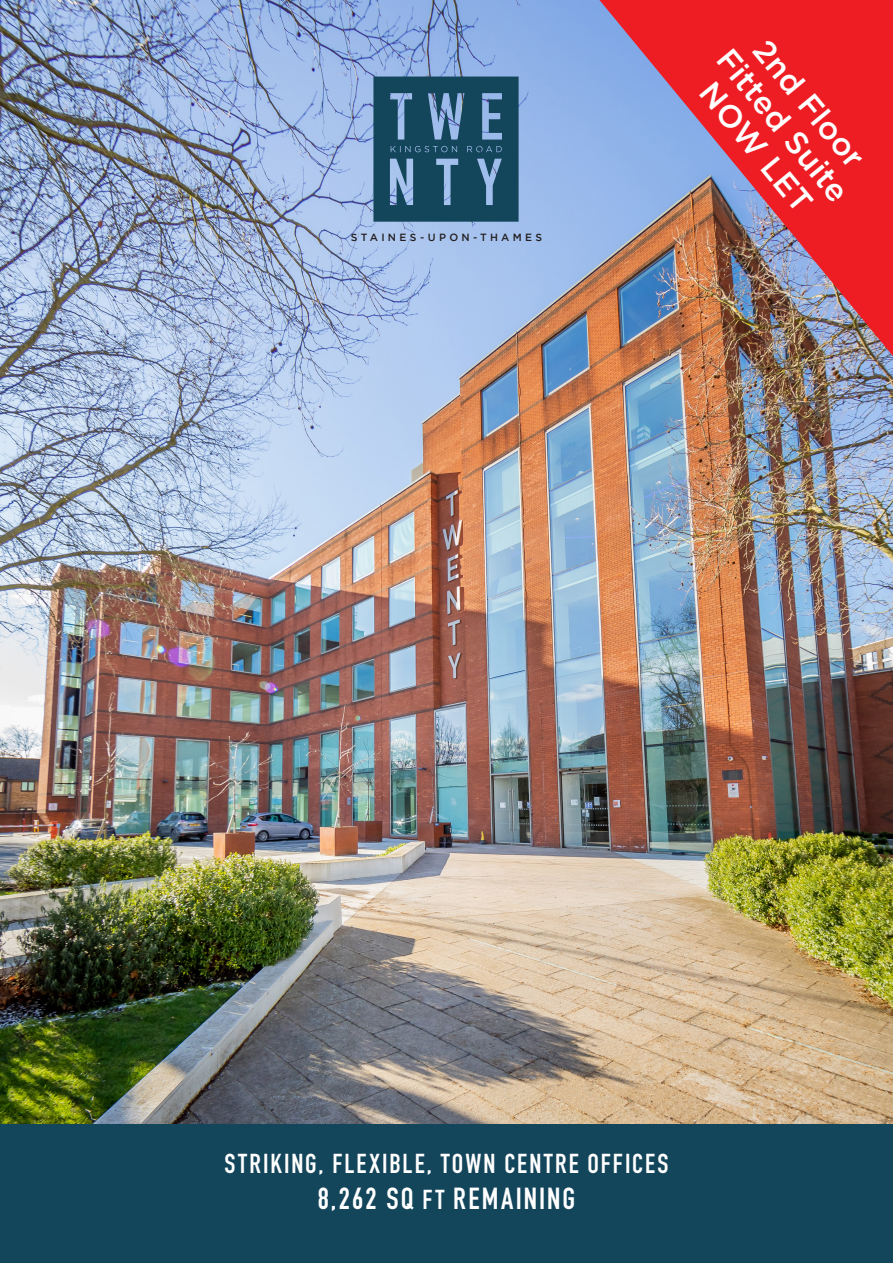
<style>
.page{position:relative;width:893px;height:1263px;background:#fff}
.page>*{position:absolute;margin:0;border:0;box-sizing:border-box;transform-origin:0 0}
.t1{font:500 31.5px "Gotham";color:#fff}
.t2{font:700 30px "DIN Condensed";letter-spacing:.075em;color:#fff}
.t3{font:700 27px "DIN Condensed";letter-spacing:.08em;color:#fff}
.t4{font:500 10.35px "Gotham";letter-spacing:.32em;color:#231f20}
.s1{font-size:27px}
</style>
<div class="page">
<img style="left:0;top:0;width:893px;height:1125px">
<div style="left:0;top:1125px;width:893px;height:138px;background:#13455b"></div>
<svg style="left:373px;top:77px;width:146px;height:145px"></svg>
<img style="left:599px;top:0;width:294px;height:356px">
<p class="t4" style="left:351px;top:231px;width:193px">STAINES-UPON-THAMES</p>
<p class="t1" style="left:774px;top:32px;width:157px;rotate:51deg">2nd Floor</p>
<p class="t1" style="left:738px;top:42px;width:188px;rotate:51deg">Fitted Suite</p>
<p class="t1" style="left:720px;top:74px;width:160px;rotate:51deg">NOW LET</p>
<p class="t3" style="left:225px;top:1145px;width:445px">STRIKING, FLEXIBLE, TOWN CENTRE OFFICES</p>
<p class="t2" style="left:318px;top:1178px;width:259px">8,262 SQ <span class="s1">FT</span> REMAINING</p>
</div>
